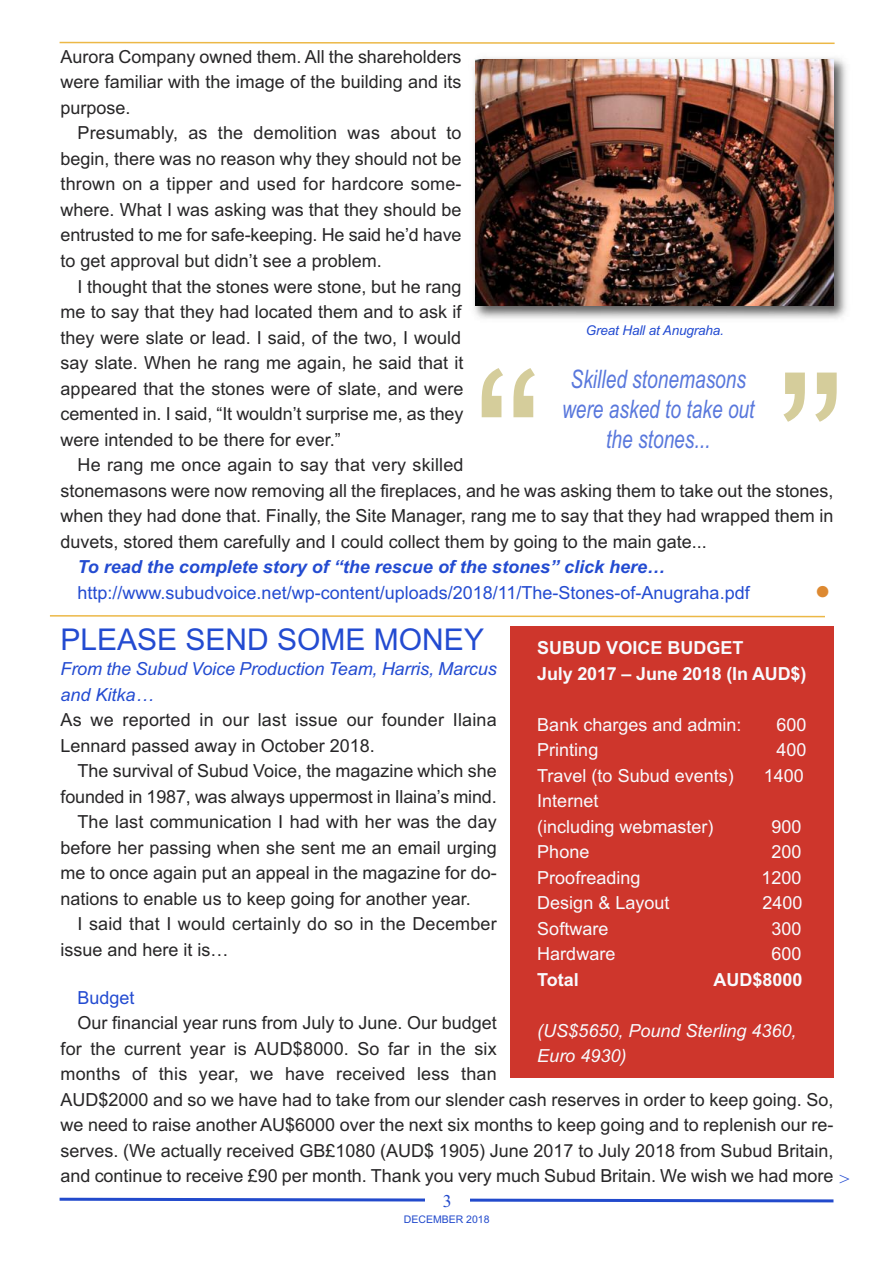
<style>
.page{position:relative;width:893px;height:1263px;background:#fff}
.page>*{position:absolute;margin:0;border:0;box-sizing:border-box;transform-origin:0 0}
.t1{font:210px "Arial";color:#d5cd9b}
.t2{font:italic 46.5px "Times New Roman";color:#dd8931}
.t3{font:30px "Arial";color:#234bd1}
.t4{font:italic 25.5px/30px "Arial";color:#5877dc;text-align:center;scale:.75 1}
.t5{font:18px/25.5px "Arial";color:#272627}
.t6{font:18px/25.5px "Arial";color:#f8fafe}
.t7{font:18px "Arial";color:#234bd1}
.t8{font:italic 700 18px "Arial";color:#234bd1}
.t9{font:italic 18px/25.5px "Arial";letter-spacing:-.005em;color:#234bd1}
.t10{font:700 18px/25.5px "Arial";color:#f8fafe}
.t11{font:italic 18px/25.5px "Arial";color:#f8fafe}
.t12{font:18px "Times New Roman";color:#224acc}
.t13{font:italic 18px "Times New Roman";color:#234bd1}
.t14{font:italic 13.5px "Arial";letter-spacing:-.01em;color:#234bd1}
.t15{font:10.5px "Arial";color:#224acc}
</style>
<div class="page">
<svg style="left:59px;top:1197px;width:775px;height:6px"></svg>
<div style="left:425px;top:1195px;width:44px;height:37px;background:#fff"></div>
<svg style="left:59px;top:41px;width:776px;height:3px"></svg>
<img style="left:474px;top:57px;width:373px;height:262px">
<img style="left:475px;top:60px;width:358px;height:246px">
<svg style="left:49px;top:615px;width:776px;height:3px"></svg>
<div style="left:510px;top:626px;width:323px;height:451px;background:#ce362c"></div>
<p class="t5" style="left:61px;top:44px;width:403px;text-align:justify">Aurora Company owned them. All the shareholders were familiar with the image of the building and its purpose.</p>
<p class="t5" style="left:61px;top:121px;width:403px;text-align:justify;text-indent:17px">Presumably, as the demolition was about to begin, there was no reason why they should not be thrown on a tipper and used for hardcore some&shy;where. What I was asking was that they should be entrusted to me for safe-keeping. He said he’d have to get approval but didn’t see a problem.</p>
<p class="t5" style="left:61px;top:274px;width:404px;text-indent:17px">I thought that the stones were stone, but he rang me to say that they had located them and to ask if they were slate or lead. I said, of the two, I would say slate. When he rang me again, he said that it appeared that the stones were of slate, and were cemented in. I said, “It wouldn’t surprise me, as they were intended to be there for ever.”</p>
<p class="t5" style="left:61px;top:452px;width:774px;text-indent:17px">He rang me once again to say that very skilled<br>stonemasons were now removing all the fireplaces, and he was asking them to take out the stones, when they had done that. Finally, the Site Manager, rang me to say that they had wrapped them in duvets, stored them carefully and I could collect them by going to the main gate...</p>
<p class="t8" style="left:78px;top:556px;width:589px">To read the complete story of “the rescue of the stones” click here…</p>
<p class="t7" style="left:78px;top:582px;width:674px">http://www.subudvoice.net/wp-content/uploads/2018/11/The-Stones-of-Anugraha.pdf</p>
<h3 class="t3" style="left:61px;top:622px;width:425px">PLEASE SEND SOME MONEY</h3>
<p class="t9" style="left:61px;top:656px;width:438px">From the Subud Voice Production Team, Harris, Marcus and Kitka…</p>
<p class="t5" style="left:61px;top:707px;width:438px">As we reported in our last issue our founder Ilaina<br>Lennard passed away in October 2018.</p>
<p class="t5" style="left:78px;top:758px;width:421px">The survival of Subud Voice, the magazine which she</p>
<p class="t5" style="left:61px;top:784px;width:438px">founded in 1987, was always uppermost in Ilaina’s mind.</p>
<p class="t5" style="left:78px;top:809px;width:421px">The last communication I had with her was the day</p>
<p class="t5" style="left:61px;top:835px;width:438px">before her passing when she sent me an email urging</p>
<p class="t5" style="left:61px;top:860px;width:438px">me to once again put an appeal in the magazine for do-</p>
<p class="t5" style="left:61px;top:886px;width:412px">nations to enable us to keep going for another year.</p>
<p class="t5" style="left:78px;top:911px;width:421px">I said that I would certainly do so in the December</p>
<p class="t5" style="left:61px;top:937px;width:170px">issue and here it is…</p>
<p class="t7" style="left:78px;top:987px;width:59px">Budget</p>
<p class="t5" style="left:61px;top:1010px;width:774px;text-indent:17px">Our financial year runs from July to June. Our budget<br>for the current year is AUD$8000. So far in the six<br>months of this year, we have received less than<br>AUD$2000 and so we have had to take from our slender cash reserves in order to keep going. So, we need to raise another AU$6000 over the next six months to keep going and to replenish our re&shy;serves. (We actually received GB£1080 (AUD$ 1905) June 2017 to July 2018 from Subud Britain, and continue to receive £90 per month. Thank you very much Subud Britain. We wish we had more</p>
<p class="t12" style="left:443px;top:1191px;width:10px">3</p>
<p class="t15" style="left:404px;top:1213px;width:87px">DECEMBER 2018</p>
<p class="t14" style="left:586px;top:323px;width:140px">Great Hall at Anugraha.</p>
<h1 class="t1" style="left:473px;top:327px;width:374px">“ ”</h1>
<h3 class="t4" style="left:562px;top:364px;width:258px">Skilled stonemasons were asked to take out the stones...</h3>
<h2 class="t2" style="left:814px;top:564px;width:18px">•</h2>
<p class="t10" style="left:537px;top:635px;width:271px">SUBUD VOICE BUDGET<br>July 2017 – June 2018 (In AUD$)</p>
<p class="t6" style="left:537px;top:712px;width:206px">Bank charges and admin:</p>
<p class="t6" style="left:776px;top:712px;width:32px">600</p>
<p class="t6" style="left:537px;top:737px;width:63px">Printing</p>
<p class="t6" style="left:776px;top:737px;width:32px">400</p>
<p class="t6" style="left:537px;top:763px;width:198px">Travel (to Subud events)</p>
<p class="t6" style="left:764px;top:763px;width:42px">1400</p>
<p class="t6" style="left:537px;top:788px;width:178px">Internet<br>(including webmaster)</p>
<p class="t6" style="left:771px;top:814px;width:32px">900</p>
<p class="t6" style="left:537px;top:839px;width:54px">Phone</p>
<p class="t6" style="left:771px;top:839px;width:32px">200</p>
<p class="t6" style="left:537px;top:865px;width:105px">Proofreading</p>
<p class="t6" style="left:761px;top:865px;width:42px">1200</p>
<p class="t6" style="left:537px;top:890px;width:134px">Design &amp; Layout</p>
<p class="t6" style="left:762px;top:890px;width:42px">2400</p>
<p class="t6" style="left:537px;top:916px;width:73px">Software</p>
<p class="t6" style="left:771px;top:916px;width:32px">300</p>
<p class="t6" style="left:537px;top:941px;width:80px">Hardware</p>
<p class="t6" style="left:771px;top:941px;width:32px">600</p>
<p class="t10" style="left:537px;top:967px;width:43px">Total</p>
<p class="t10" style="left:713px;top:967px;width:91px">AUD$8000</p>
<p class="t11" style="left:537px;top:1018px;width:261px">(US$5650, Pound Sterling 4360,<br>Euro 4930)</p>
<p class="t13" style="left:839px;top:1168px;width:14px">&gt;</p>
</div>
